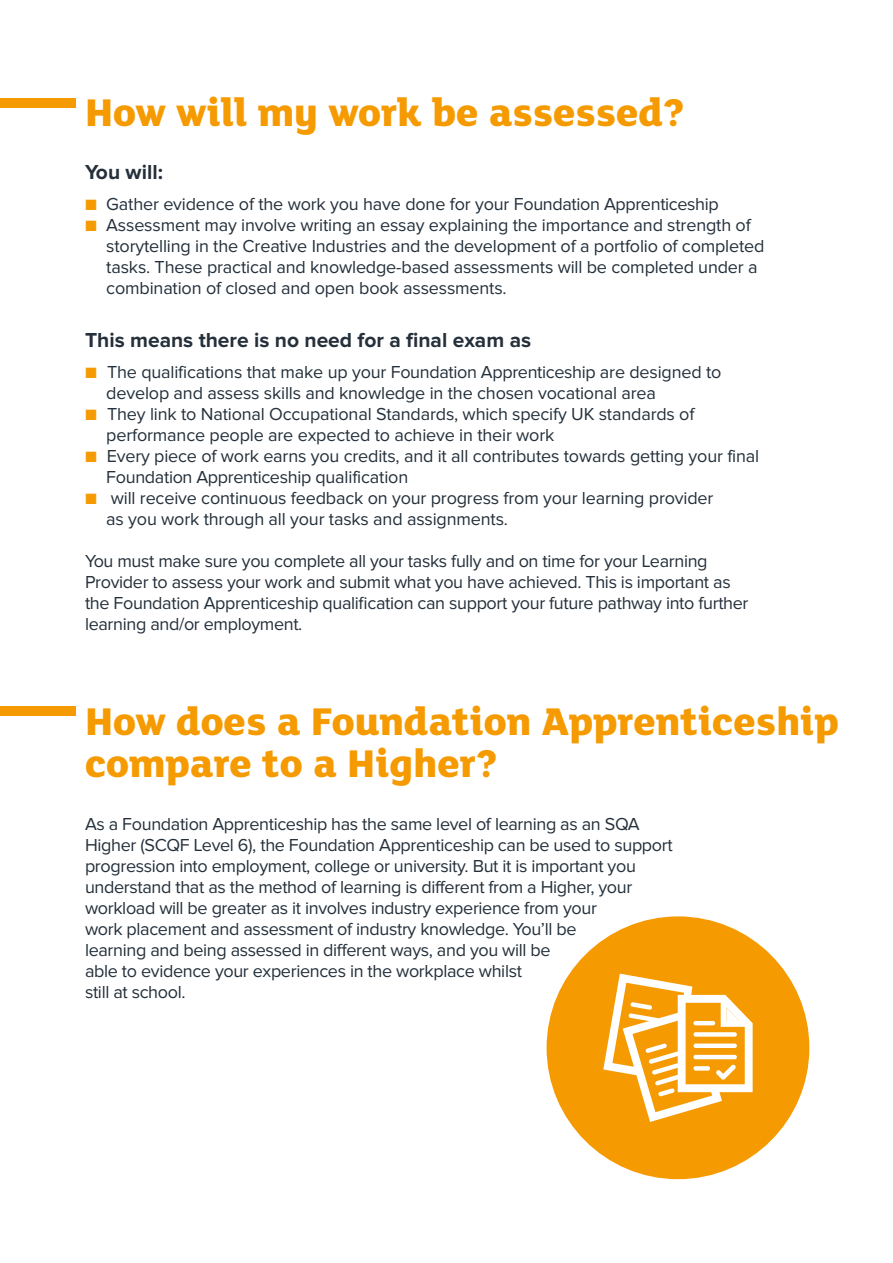
<style>
.page{position:relative;width:893px;height:1263px;background:#fff}
.page>*{position:absolute;margin:0;border:0;box-sizing:border-box;transform-origin:0 0}
.t1{font:800 42px/42px "FS Lola";color:#f59a00}
.t2{font:700 21px "Proxima Nova";color:#25303b}
.t3{font:18px/21px "Proxima Nova";letter-spacing:-.01em;color:#24303b}
.t4{font:18px/21px "Proxima Nova";letter-spacing:-.02em;color:#25303b}
.s1{color:#f59a00}
.s2{color:#25303b}
</style>
<div class="page">
<div style="left:0;top:99px;width:75px;height:9px;background:#f59a00"></div>
<div style="left:0;top:707px;width:75px;height:9px;background:#f59a00"></div>
<div style="left:547px;top:916px;width:262px;height:263px;background:#f59a00;border-radius:50%"></div>
<svg style="left:603px;top:974px;width:150px;height:148px"></svg>
<h1 class="t1" style="left:85px;top:91px;width:601px">How will my work be assessed?</h1>
<p class="t2" style="left:85px;top:160px;width:79px">You will:</p>
<p class="t3" style="left:85px;top:195px;width:635px"><span class="s1">■</span> Gather evidence of the work you have done for your <span class="s2">Foundation Apprenticeship</span></p>
<p class="t3" style="left:106px;top:216px;width:660px;text-indent:-21px"><span class="s1">■</span> Assessment may involve writing an essay explaining the importance and strength of storytelling in the Creative Industries and the development of a portfolio of completed tasks. These practical and knowledge-based assessments will be completed under a combination of closed and open book assessments.</p>
<p class="t2" style="left:85px;top:328px;width:448px">This means there is no need for a final exam as</p>
<p class="t3" style="left:106px;top:363px;width:617px;text-indent:-21px"><span class="s1">■</span> The qualifications that make up your <span class="s2">Foundation Apprenticeship</span> are designed to develop and assess skills and knowledge in the chosen vocational area</p>
<p class="t3" style="left:106px;top:405px;width:590px;text-indent:-21px"><span class="s1">■</span> They link to National Occupational Standards, which specify UK standards of performance people are expected to achieve in their work</p>
<p class="t3" style="left:106px;top:447px;width:654px;text-indent:-21px"><span class="s1">■</span> Every piece of work earns you credits, and it all contributes towards getting your final<br><span class="s2">Foundation Apprenticeship</span> qualification</p>
<p class="t3" style="left:106px;top:489px;width:609px;text-indent:-21px"><span class="s1">■</span> will receive continuous feedback on your progress from your learning provider as you work through all your tasks and assignments.</p>
<p class="t4" style="left:85px;top:552px;width:665px">You must make sure you complete all your tasks fully and on time for your Learning Provider to assess your work and submit what you have achieved. This is important as the Foundation Apprenticeship qualification can support your future pathway into further learning and/or employment.</p>
<h1 class="t1" style="left:85px;top:700px;width:755px">How does a Foundation Apprenticeship compare to a Higher?</h1>
<p class="t3" style="left:85px;top:814px;width:589px">As a <span class="s2">Foundation Apprenticeship</span> has the same level of learning as an SQA Higher (SCQF Level 6), the <span class="s2">Foundation Apprenticeship</span> can be used to support progression into employment, college or university. But it is important you understand that as the method of learning is different from a Higher, your workload will be greater as it involves industry experience from your<br>work placement and assessment of industry knowledge. You’ll be<br>learning and being assessed in different ways, and you will be<br>able to evidence your experiences in the workplace whilst<br>still at school.</p>
</div>
